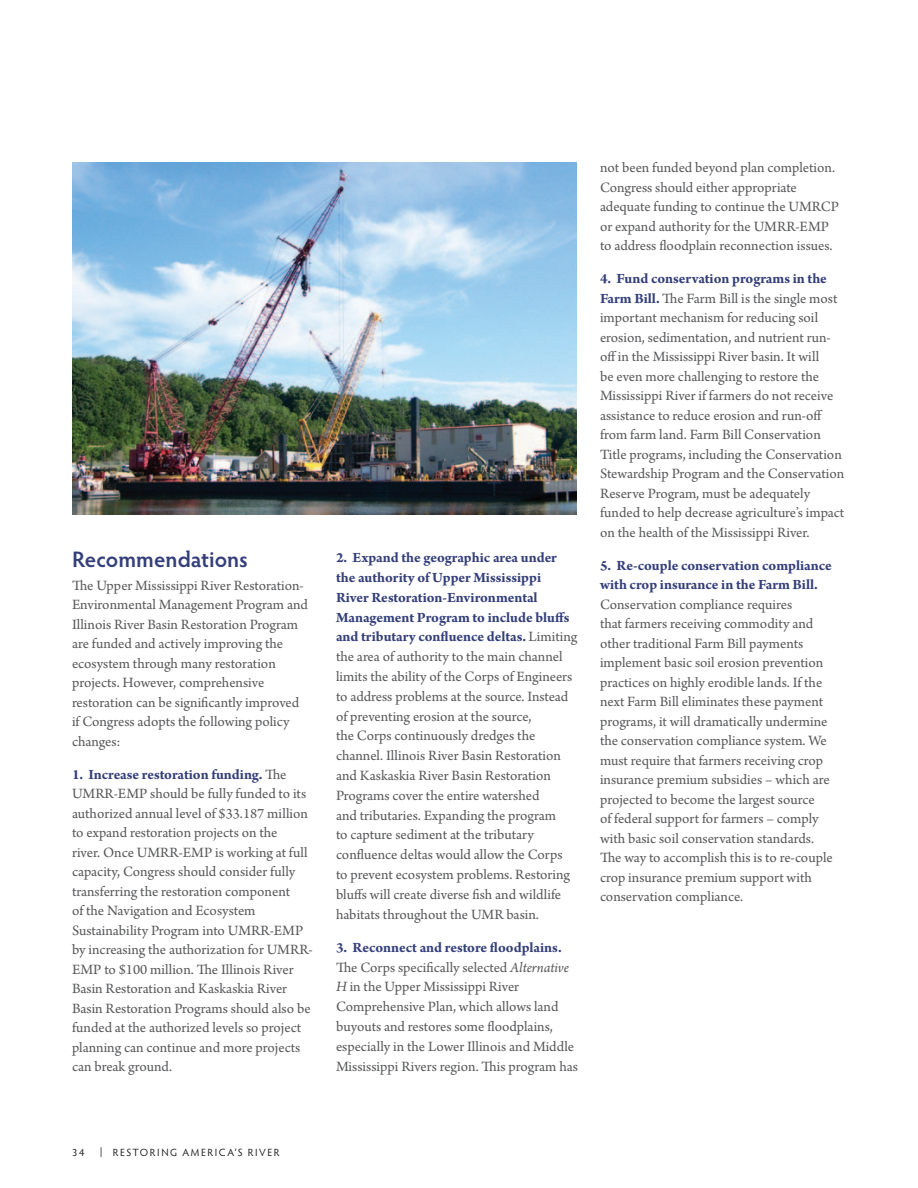
<style>
.page{position:relative;width:918px;height:1188px;background:#fff}
.page>*{position:absolute;margin:0;border:0;box-sizing:border-box;transform-origin:0 0}
.body_copy{font:600 22.5px "Hypatia Sans Pro";color:#343f7a}
.body_copy-2{font:15px/19.5px "Arno Pro";color:#57585a}
.body_copy_no_space_b{font:15px/19.5px "Arno Pro";color:#57585a}
.t1{font:10.5px "Hypatia Sans Pro";letter-spacing:.14em;color:#231f20}
.s1{font-weight:700;color:#343f7a}
.s2{font-style:italic}
</style>
<div class="page">
<img style="left:72px;top:162px;width:504px;height:353px">
<p class="body_copy" style="left:72px;top:544px;width:177px">Recommendations</p>
<p class="body_copy_no_space_b" style="left:72px;top:576px;width:238px">The Upper Mississippi River Restoration-Environmental Management Program and Illinois River Basin Restoration Program are funded and actively improving the ecosystem through many restoration projects. However, comprehensive restoration can be significantly improved if Congress adopts the following policy changes:</p>
<p class="body_copy-2" style="left:72px;top:765px;width:242px"><span class="s1">1. Increase restoration funding.</span> The UMRR-EMP should be fully funded to its authorized annual level of $33.187 million to expand restoration projects on the<br>river. Once UMRR-EMP is working at full capacity, Congress should consider fully transferring the restoration component<br>of the Navigation and Ecosystem Sustainability Program into UMRR-EMP by increasing the authorization for UMRR-EMP to $100 million. The Illinois River Basin Restoration and Kaskaskia River Basin Restoration Programs should also be funded at the authorized levels so project planning can continue and more projects can break ground.</p>
<p class="body_copy-2" style="left:336px;top:549px;width:243px"><span class="s1">2. Expand the geographic area under the authority of Upper Mississippi River Restoration-Environmental Management Program to include bluffs and tributary confluence deltas.</span> Limiting the area of authority to the main channel limits the ability of the Corps of Engineers to address problems at the source. Instead of preventing erosion at the source,<br>the Corps continuously dredges the channel. Illinois River Basin Restoration and Kaskaskia River Basin Restoration Programs cover the entire watershed<br>and tributaries. Expanding the program<br>to capture sediment at the tributary confluence deltas would allow the Corps to prevent ecosystem problems. Restoring bluffs will create diverse fish and wildlife habitats throughout the UMR basin.</p>
<p class="body_copy-2" style="left:336px;top:938px;width:243px"><span class="s1">3. Reconnect and restore floodplains.<br></span>The Corps specifically selected <span class="s2">Alternative H</span> in the Upper Mississippi River Comprehensive Plan, which allows land buyouts and restores some floodplains, especially in the Lower Illinois and Middle Mississippi Rivers region. This program has</p>
<p class="body_copy-2" style="left:600px;top:159px;width:241px">not been funded beyond plan completion.<br>Congress should either appropriate adequate funding to continue the UMRCP or expand authority for the UMRR-EMP to address floodplain reconnection issues.</p>
<p class="body_copy-2" style="left:600px;top:270px;width:246px"><span class="s1">4. Fund conservation programs in the Farm Bill.</span> The Farm Bill is the single most important mechanism for reducing soil erosion, sedimentation, and nutrient run&shy;off in the Mississippi River basin. It will<br>be even more challenging to restore the Mississippi River if farmers do not receive assistance to reduce erosion and run-off from farm land. Farm Bill Conservation Title programs, including the Conservation Stewardship Program and the Conservation Reserve Program, must be adequately funded to help decrease agriculture’s impact on the health of the Mississippi River.</p>
<p class="body_copy-2" style="left:600px;top:556px;width:234px"><span class="s1">5. Re-couple conservation compliance with crop insurance in the Farm Bill.<br></span>Conservation compliance requires<br>that farmers receiving commodity and other traditional Farm Bill payments implement basic soil erosion prevention practices on highly erodible lands. If the next Farm Bill eliminates these payment programs, it will dramatically undermine the conservation compliance system. We must require that farmers receiving crop insurance premium subsidies – which are projected to become the largest source<br>of federal support for farmers – comply with basic soil conservation standards.<br>The way to accomplish this is to re-couple crop insurance premium support with conservation compliance.</p>
<p class="t1" style="left:72px;top:1145px;width:14px">34</p>
<p class="t1" style="left:100px;top:1145px;width:181px">| RESTORING AMERICA’S RIVER</p>
</div>
